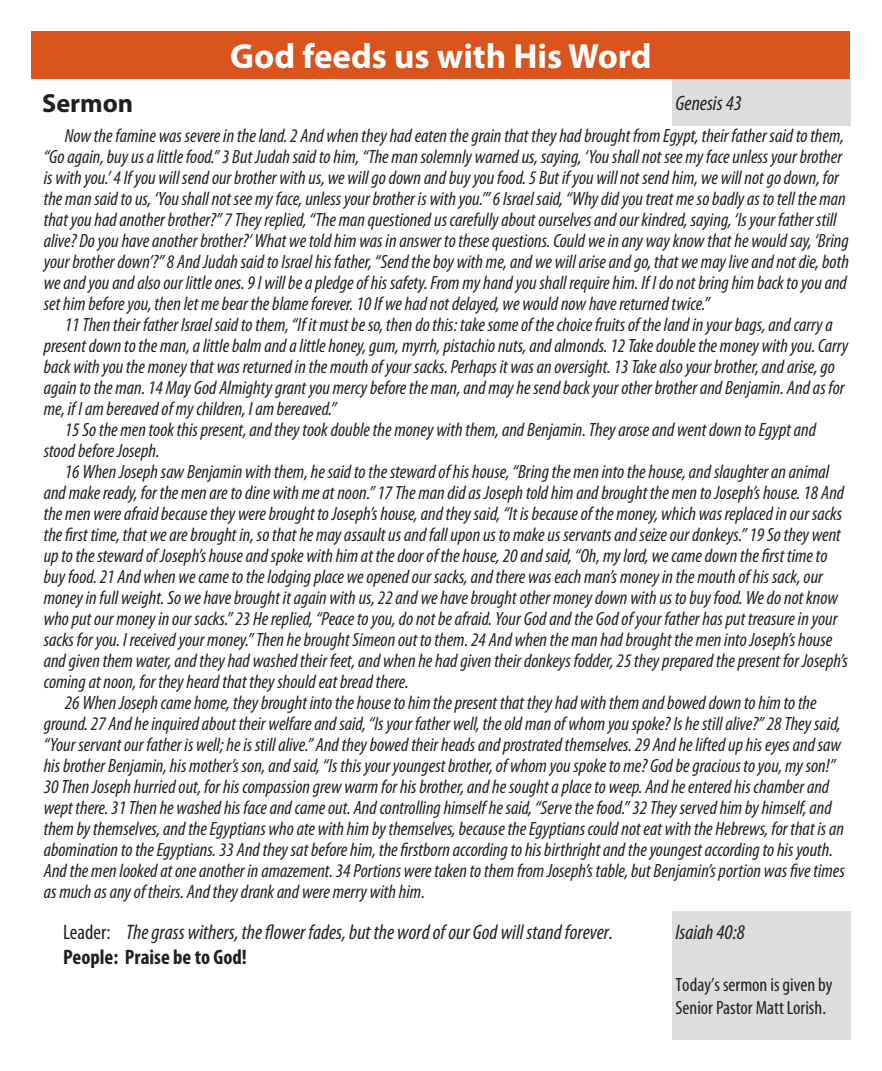
<style>
.page{position:relative;width:882px;height:1071px;background:#fff}
.page>*{position:absolute;margin:0;border:0;box-sizing:border-box;transform-origin:0 0}
.t1{font:700 35px "Myriad Pro";color:#fff}
.t2{font:700 26.25px "Myriad Pro";color:#231f20}
.t3{font:italic condensed 21px "Myriad Pro";color:#231f20}
.t4{font:700 condensed 21px "Myriad Pro";color:#231f20}
.t5{font:italic condensed 19.25px/21px "Myriad Pro";color:#231f20}
.t6{font:condensed 19.25px/23.1px "Myriad Pro";color:#231f20}
.s1{font-style:normal}
</style>
<div class="page">
<div style="left:672px;top:79px;width:178px;height:47px;background:#dcdddf"></div>
<div style="left:672px;top:911px;width:178px;height:129px;background:#dcdddf"></div>
<div style="left:32px;top:32px;width:818px;height:47px;background:#d9531c"></div>
<p class="t2" style="left:42px;top:86px;width:93px">Sermon</p>
<p class="t1" style="left:230px;top:34px;width:423px">God feeds us with His Word</p>
<p class="t3" style="left:676px;top:91px;width:68px">Genesis 43</p>
<p class="t5" style="left:44px;top:125px;width:807px;text-indent:21px">Now the famine was severe in the land. 2 And when they had eaten the grain that they had brought from Egypt, their father said to them, “Go again, buy us a little food.” 3 But Judah said to him, “The man solemnly warned us, saying, ‘You shall not see my face unless your brother is with you.’ 4 If you will send our brother with us, we will go down and buy you food. 5 But if you will not send him, we will not go down, for the man said to us, ‘You shall not see my face, unless your brother is with you.’” 6 Israel said, “Why did you treat me so badly as to tell the man that you had another brother?” 7 They replied, “The man questioned us carefully about ourselves and our kindred, saying, ‘Is your father still alive? Do you have another brother?’ What we told him was in answer to these questions. Could we in any way know that he would say, ‘Bring your brother down’?” 8 And Judah said to Israel his father, “Send the boy with me, and we will arise and go, that we may live and not die, both we and you and also our little ones. 9 I will be a pledge of his safety. From my hand you shall require him. If I do not bring him back to you and set him before you, then let me bear the blame forever. 10 If we had not delayed, we would now have returned twice.”</p>
<p class="t5" style="left:44px;top:314px;width:806px;text-indent:21px">11 Then their father Israel said to them, “If it must be so, then do this: take some of the choice fruits of the land in your bags, and carry a present down to the man, a little balm and a little honey, gum, myrrh, pistachio nuts, and almonds. 12 Take double the money with you. Carry back with you the money that was returned in the mouth of your sacks. Perhaps it was an oversight. 13 Take also your brother, and arise, go again to the man. 14 May God Almighty grant you mercy before the man, and may he send back your other brother and Benjamin. And as for me, if I am bereaved of my children, I am bereaved.”</p>
<p class="t5" style="left:44px;top:419px;width:774px;text-indent:21px">15 So the men took this present, and they took double the money with them, and Benjamin. They arose and went down to Egypt and stood before Joseph.</p>
<p class="t5" style="left:44px;top:461px;width:806px;text-indent:21px">16 When Joseph saw Benjamin with them, he said to the steward of his house, “Bring the men into the house, and slaughter an animal and make ready, for the men are to dine with me at noon.” 17 The man did as Joseph told him and brought the men to Joseph’s house. 18 And the men were afraid because they were brought to Joseph’s house, and they said, “It is because of the money, which was replaced in our sacks the first time, that we are brought in, so that he may assault us and fall upon us to make us servants and seize our donkeys.” 19 So they went up to the steward of Joseph’s house and spoke with him at the door of the house, 20 and said, “Oh, my lord, we came down the first time to buy food. 21 And when we came to the lodging place we opened our sacks, and there was each man’s money in the mouth of his sack, our money in full weight. So we have brought it again with us, 22 and we have brought other money down with us to buy food. We do not know who put our money in our sacks.” 23 He replied, “Peace to you, do not be afraid. Your God and the God of your father has put treasure in your sacks for you. I received your money.” Then he brought Simeon out to them. 24 And when the man had brought the men into Joseph’s house and given them water, and they had washed their feet, and when he had given their donkeys fodder, 25 they prepared the present for Joseph’s coming at noon, for they heard that they should eat bread there.</p>
<p class="t5" style="left:44px;top:692px;width:803px;text-indent:21px">26 When Joseph came home, they brought into the house to him the present that they had with them and bowed down to him to the ground. 27 And he inquired about their welfare and said, “Is your father well, the old man of whom you spoke? Is he still alive?” 28 They said, “Your servant our father is well; he is still alive.” And they bowed their heads and prostrated themselves. 29 And he lifted up his eyes and saw his brother Benjamin, his mother’s son, and said, “Is this your youngest brother, of whom you spoke to me? God be gracious to you, my son!” 30 Then Joseph hurried out, for his compassion grew warm for his brother, and he sought a place to weep. And he entered his chamber and wept there. 31 Then he washed his face and came out. And controlling himself he said, “Serve the food.” 32 They served him by himself, and them by themselves, and the Egyptians who ate with him by themselves, because the Egyptians could not eat with the Hebrews, for that is an abomination to the Egyptians. 33 And they sat before him, the firstborn according to his birthright and the youngest according to his youth.<br>And the men looked at one another in amazement. 34 Portions were taken to them from Joseph’s table, but Benjamin’s portion was five times as much as any of theirs. And they drank and were merry with him.</p>
<p class="t3" style="left:63px;top:919px;width:552px"><span class="s1">Leader:</span> The grass withers, the flower fades, but the word of our God will stand forever.</p>
<p class="t4" style="left:63px;top:944px;width:185px">People: Praise be to God!</p>
<p class="t3" style="left:676px;top:919px;width:71px">Isaiah 40:8</p>
<p class="t6" style="left:676px;top:973px;width:159px">Today’s sermon is given by<br>Senior Pastor Matt Lorish.</p>
</div>
